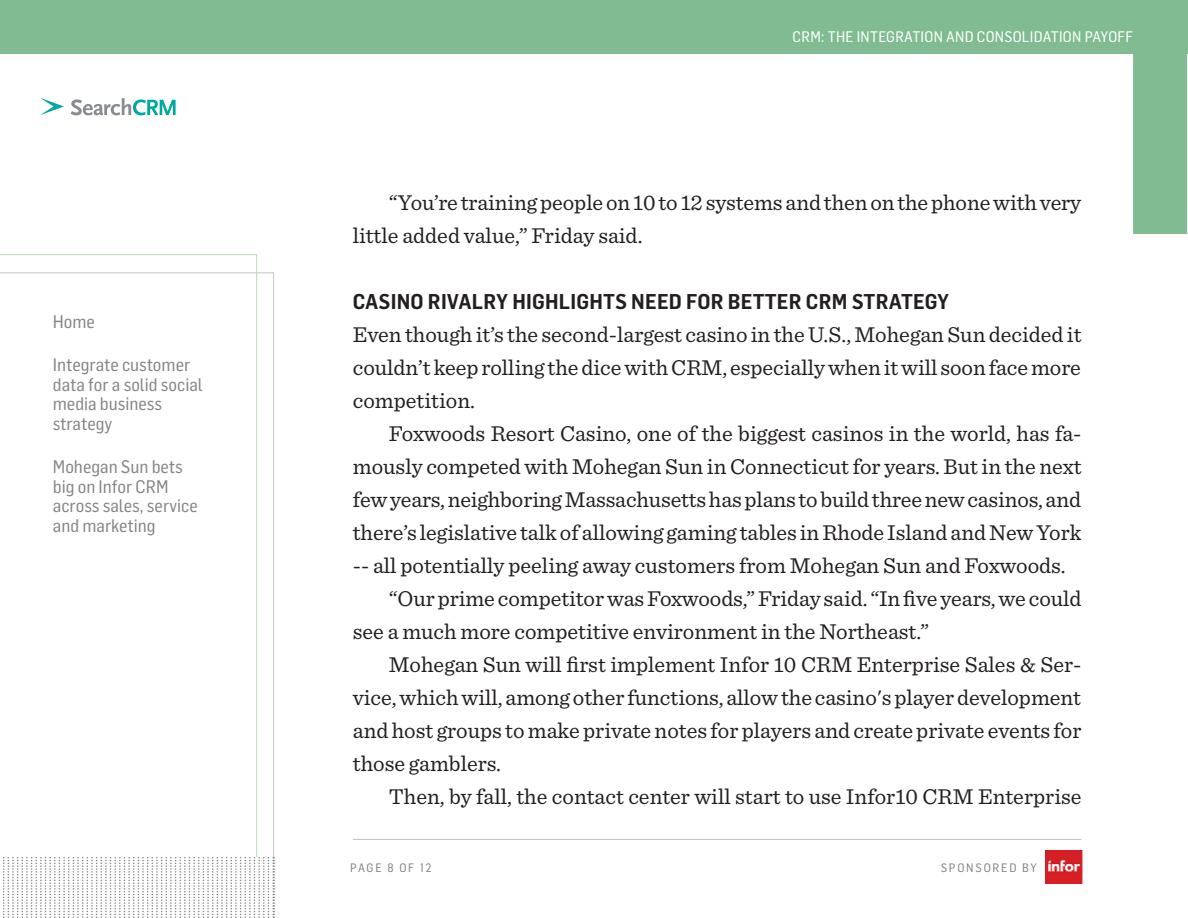
<style>
.page{position:relative;width:1188px;height:918px;background:#fff}
.page>*{position:absolute;margin:0;border:0;box-sizing:border-box;transform-origin:0 0}
.body_copy{font:22.5px/33px "Sentinel";letter-spacing:-.005em;color:#231f20}
.body_copy-first_para{font:22.5px/33px "Sentinel";color:#231f20;text-align:justify}
.subhead{font:600 21px "Flama Semicondensed";letter-spacing:.01em;color:#231f20}
.t1{font:17.85px/19.5px "Flama Semicondensed Basic";color:#858688}
.t2{font:15px "Flama Semicondensed Basic";letter-spacing:.02em;color:#fff}
.t3{font:12px "Flama Semicondensed Basic";letter-spacing:.15em;color:#858688}
</style>
<div class="page">
<svg style="left:0;top:272px;width:274px;height:585px"></svg>
<hr style="left:353px;top:839px;width:728px;height:1px;background:#c3c4c6">
<img style="left:1046px;top:851px;width:37px;height:33px">
<div style="left:1133px;top:0;width:54px;height:234px;background:#80bb92"></div>
<div style="left:0;top:0;width:1188px;height:54px;background:#80bb92"></div>
<svg style="left:3px;top:857px;width:271px;height:61px"></svg>
<svg style="left:40px;top:98px;width:24px;height:17px"></svg>
<svg style="left:71px;top:98px;width:105px;height:17px"></svg>
<p class="t1" style="left:53px;top:311px;width:44px">Home</p>
<p class="t1" style="left:53px;top:354px;width:152px">Integrate customer data for a solid social media business strategy</p>
<p class="t1" style="left:53px;top:456px;width:146px">Mohegan Sun bets big on Infor CRM across sales, service and marketing</p>
<p class="t2" style="left:793px;top:27px;width:342px">CRM: THE INTEGRATION AND CONSOLIDATION PAYOFF</p>
<p class="body_copy" style="left:353px;top:185px;width:730px;text-indent:36px">“You’re training people on 10 to 12 systems and then on the phone with very little added value,” Friday said.</p>
<p class="subhead" style="left:353px;top:288px;width:598px">CASINO RIVALRY HIGHLIGHTS NEED FOR BETTER CRM STRATEGY</p>
<p class="body_copy-first_para" style="left:353px;top:317px;width:730px">Even though it’s the second-largest casino in the U.S., Mohegan Sun decided it couldn’t keep rolling the dice with CRM, especially when it will soon face more competition.</p>
<p class="body_copy" style="left:353px;top:416px;width:730px;text-align:justify;text-indent:36px">Foxwoods Resort Casino, one of the biggest casinos in the world, has fa&shy;mously competed with Mohegan Sun in Connecticut for years. But in the next few years, neighboring Massachusetts has plans to build three new casinos, and there’s legislative talk of allowing gaming tables in Rhode Island and New York -- all potentially peeling away customers from Mohegan Sun and Foxwoods.</p>
<p class="body_copy" style="left:353px;top:581px;width:730px;text-indent:36px">“Our prime competitor was Foxwoods,” Friday said. “In five years, we could see a much more competitive environment in the Northeast.”</p>
<p class="body_copy" style="left:353px;top:647px;width:730px;text-align:justify;text-indent:36px">Mohegan Sun will first implement Infor 10 CRM Enterprise Sales &amp; Ser&shy;vice, which will, among other functions, allow the casino's player development and host groups to make private notes for players and create private events for those gamblers.</p>
<p class="body_copy" style="left:389px;top:779px;width:694px">Then, by fall, the contact center will start to use Infor10 CRM Enterprise</p>
<p class="t3" style="left:350px;top:860px;width:83px">PAGE 8 OF 12</p>
<p class="t3" style="left:941px;top:860px;width:98px">SPONSORED BY</p>
</div>
